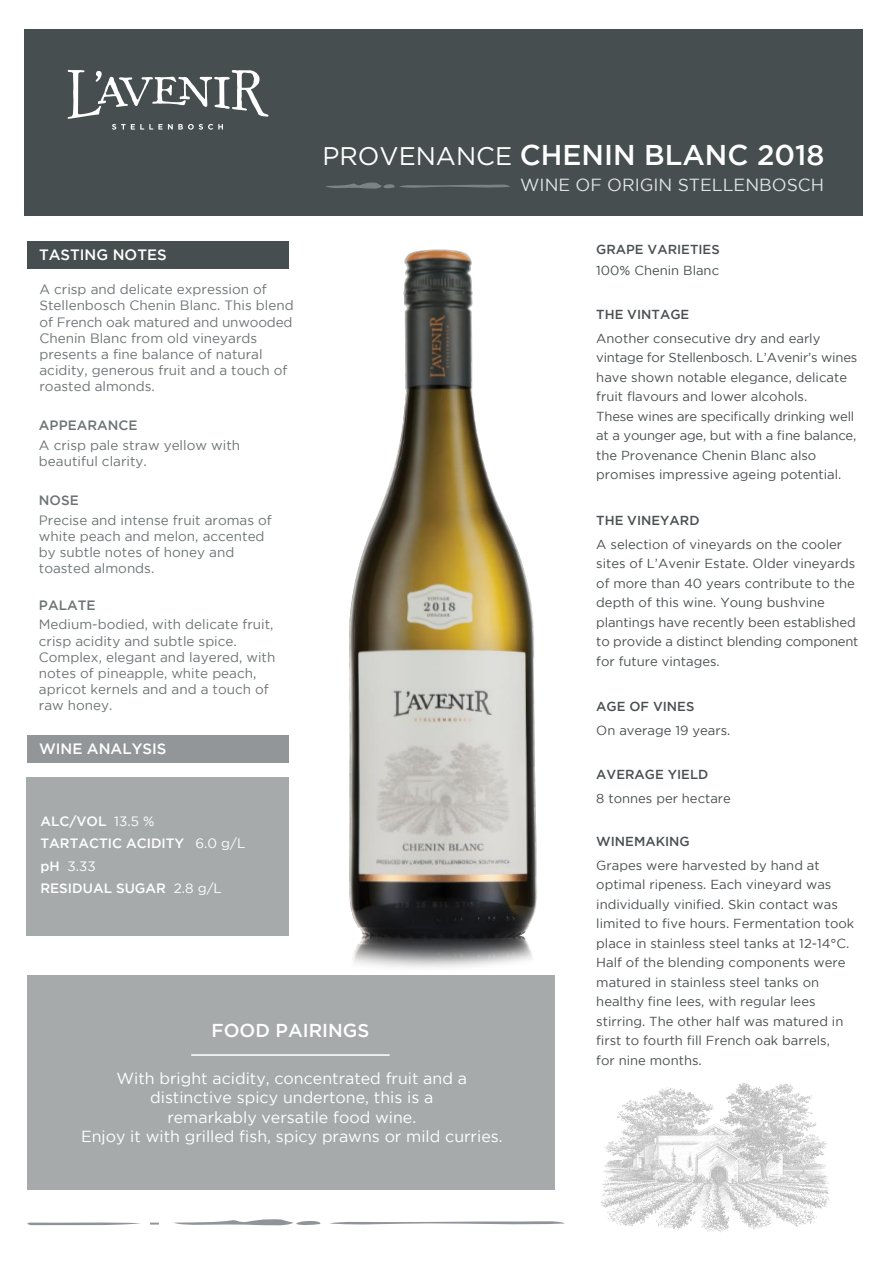
<style>
.page{position:relative;width:893px;height:1263px;background:#fff}
.page>*{position:absolute;margin:0;border:0;box-sizing:border-box;transform-origin:0 0}
.t1{font:500 28.5px "Gotham";color:#fff}
.t2{font:500 18.6px "Gotham";color:#fff}
.t3{font:17.55px "Gotham";color:#e1e3e5}
.t4{font:15.9px/19.2px "Gotham";color:#fff;text-align:center}
.t5{font:500 15px "Gotham";color:#fff}
.t6{font:13.5px/16.2px "Gotham";color:#6d7375}
.t7{font:500 13.5px/22.5px "Gotham";color:#fff}
.t8{font:500 13.5px "Gotham";color:#6d7375}
.t9{font:13.05px/19.5px "Gotham";color:#4a4f51}
.t10{font:500 13.05px "Gotham";color:#4a4f51}
.t11{font:13.05px "Gotham";color:#464e50}
.s1{font-family:"Gotham HTF";font-weight:400;font-size:25.5px}
.s2{font-weight:400}
</style>
<div class="page">
<img style="left:349px;top:249px;width:188px;height:719px">
<div style="left:27px;top:241px;width:261px;height:27px;background:#464e50"></div>
<div style="left:27px;top:736px;width:261px;height:27px;background:#929698"></div>
<div style="left:24px;top:29px;width:839px;height:186px;background:#464e50"></div>
<img style="left:601px;top:1082px;width:229px;height:150px">
<svg style="left:67px;top:70px;width:201px;height:60px"></svg>
<svg style="left:326px;top:182px;width:184px;height:7px"></svg>
<div style="left:27px;top:976px;width:527px;height:214px;background:#a7aaab"></div>
<svg style="left:174px;top:1219px;width:147px;height:7px"></svg>
<svg style="left:330px;top:1221px;width:235px;height:4px"></svg>
<svg style="left:27px;top:1222px;width:113px;height:4px"></svg>
<svg style="left:150px;top:1222px;width:9px;height:2px"></svg>
<hr style="left:191px;top:1054px;width:199px;height:2px;background:#fff">
<div style="left:26px;top:777px;width:262px;height:159px;background:#a7aaab"></div>
<p class="t5" style="left:39px;top:246px;width:129px">TASTING NOTES</p>
<h1 class="t1" style="left:322px;top:139px;width:503px"><span class="s1">PROVENANCE</span> CHENIN BLANC 2018</h1>
<h3 class="t3" style="left:520px;top:175px;width:305px">WINE OF ORIGIN STELLENBOSCH</h3>
<p class="t10" style="left:596px;top:242px;width:125px">GRAPE VARIETIES</p>
<p class="t11" style="left:596px;top:263px;width:124px">100% Chenin Blanc</p>
<p class="t6" style="left:39px;top:281px;width:256px">A crisp and delicate expression of<br>Stellenbosch Chenin Blanc. This blend of French oak matured and unwooded<br>Chenin Blanc from old vineyards presents a fine balance of natural acidity, generous fruit and a touch of roasted almonds.</p>
<p class="t8" style="left:39px;top:418px;width:100px">APPEARANCE</p>
<p class="t6" style="left:39px;top:436px;width:203px">A crisp pale straw yellow with beautiful clarity.</p>
<p class="t8" style="left:39px;top:493px;width:41px">NOSE</p>
<p class="t6" style="left:39px;top:512px;width:234px">Precise and intense fruit aromas of white peach and melon, accented by subtle notes of honey and toasted almonds.</p>
<p class="t8" style="left:39px;top:598px;width:58px">PALATE</p>
<p class="t6" style="left:39px;top:616px;width:238px">Medium-bodied, with delicate fruit, crisp acidity and subtle spice.<br>Complex, elegant and layered, with notes of pineapple, white peach, apricot kernels and and a touch of raw honey.</p>
<p class="t5" style="left:39px;top:741px;width:129px">WINE ANALYSIS</p>
<p class="t7" style="left:41px;top:809px;width:206px">ALC/VOL <span class="s2">13.5 %<br></span>TARTACTIC ACIDITY <span class="s2">6.0 g/L </span>pH <span class="s2">3.33<br></span>RESIDUAL SUGAR <span class="s2">2.8 g/L</span></p>
<h2 class="t2" style="left:211px;top:1019px;width:159px">FOOD PAIRINGS</h2>
<p class="t4" style="left:81px;top:1069px;width:423px">With bright acidity, concentrated fruit and a distinctive spicy undertone, this is a<br>remarkably versatile food wine.<br>Enjoy it with grilled fish, spicy prawns or mild curries.</p>
<p class="t10" style="left:596px;top:307px;width:95px">THE VINTAGE</p>
<p class="t9" style="left:596px;top:328px;width:263px">Another consecutive dry and early vintage for Stellenbosch. L’Avenir’s wines have shown notable elegance, delicate fruit flavours and lower alcohols.<br>These wines are specifically drinking well at a younger age, but with a fine balance, the Provenance Chenin Blanc also promises impressive ageing potential.</p>
<p class="t10" style="left:596px;top:513px;width:105px">THE VINEYARD</p>
<p class="t9" style="left:596px;top:534px;width:264px">A selection of vineyards on the cooler sites of L’Avenir Estate. Older vineyards of more than 40 years contribute to the depth of this wine. Young bushvine plantings have recently been established to provide a distinct blending component for future vintages.</p>
<p class="t10" style="left:596px;top:699px;width:100px">AGE OF VINES</p>
<p class="t9" style="left:596px;top:720px;width:136px">On average 19 years.</p>
<p class="t10" style="left:596px;top:767px;width:113px">AVERAGE YIELD</p>
<p class="t9" style="left:596px;top:788px;width:136px">8 tonnes per hectare</p>
<p class="t10" style="left:596px;top:833px;width:95px">WINEMAKING</p>
<p class="t9" style="left:596px;top:855px;width:260px">Grapes were harvested by hand at optimal ripeness. Each vineyard was individually vinified. Skin contact was limited to five hours. Fermentation took place in stainless steel tanks at 12-14°C.<br>Half of the blending components were matured in stainless steel tanks on healthy fine lees, with regular lees stirring. The other half was matured in first to fourth fill French oak barrels,<br>for nine months.</p>
</div>
